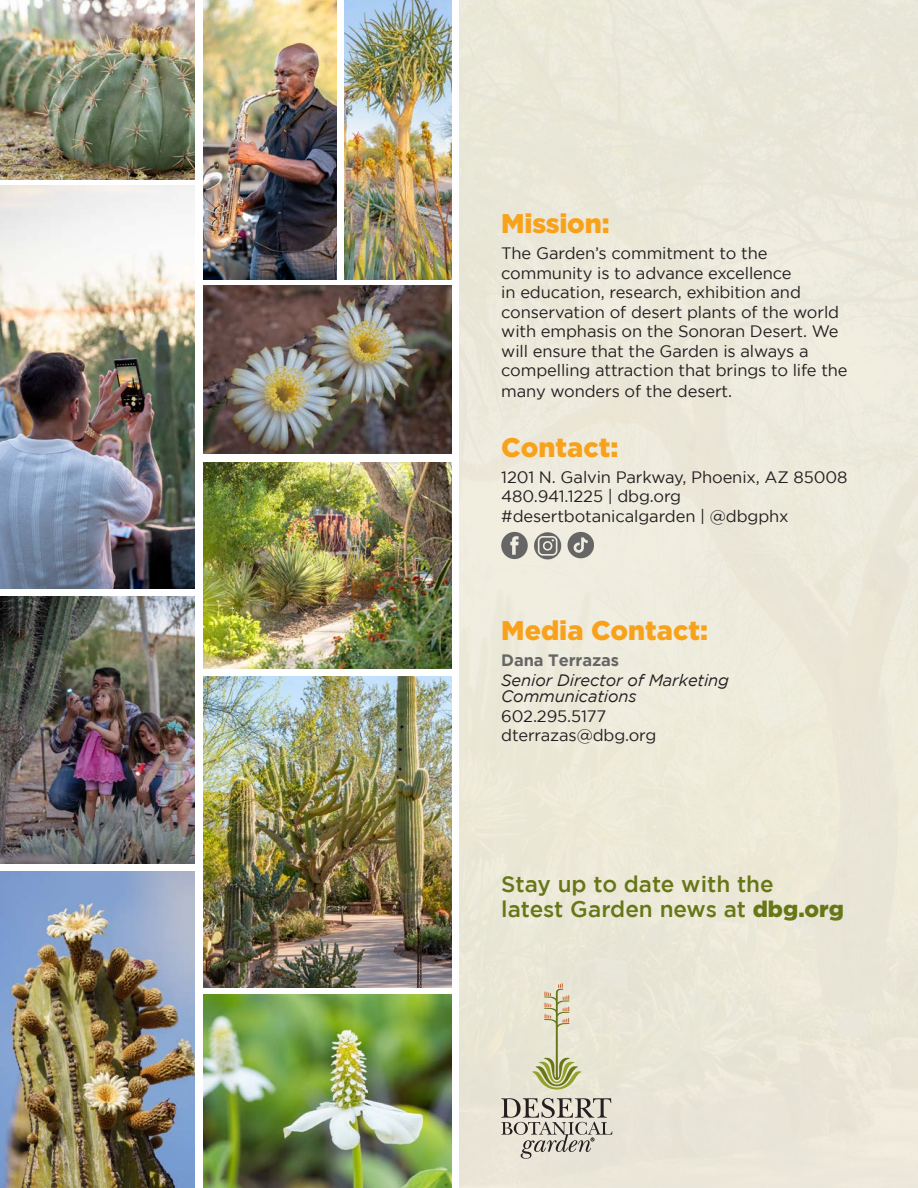
<style>
.page{position:relative;width:918px;height:1188px;background:#fff}
.page>*{position:absolute;margin:0;border:0;box-sizing:border-box;transform-origin:0 0}
.t1{font:900 27px "Gotham";color:#f8a21c}
.t2{font:500 22.5px "Gotham";color:#677717}
.t3{font:16.5px/19.5px "Gotham";letter-spacing:-.01em;color:#231f20}
.t4{font:italic 16.5px/19.5px "Gotham";letter-spacing:-.01em;color:#231f20}
.s1{font-weight:700;font-style:normal;color:#666}
.s2{font-style:italic}
.s3{font-weight:900}
</style>
<div class="page">
<img style="left:344px;top:0;width:108px;height:279px">
<img style="left:203px;top:285px;width:249px;height:169px">
<img style="left:203px;top:676px;width:249px;height:311px">
<img style="left:0;top:186px;width:195px;height:403px">
<img style="left:203px;top:0;width:134px;height:279px">
<img style="left:0;top:596px;width:195px;height:268px">
<div style="left:459px;top:0;width:459px;height:1188px;background:#f1eedf"></div>
<img style="left:203px;top:462px;width:249px;height:206px">
<img style="left:0;top:0;width:195px;height:180px">
<img style="left:0;top:872px;width:195px;height:316px">
<svg style="left:532px;top:983px;width:50px;height:107px"></svg>
<svg style="left:501px;top:1098px;width:111px;height:61px"></svg>
<img style="left:203px;top:995px;width:249px;height:193px">
<svg style="left:501px;top:532px;width:27px;height:27px"></svg>
<svg style="left:568px;top:532px;width:26px;height:26px"></svg>
<svg style="left:534px;top:532px;width:27px;height:28px"></svg>
<p class="t1" style="left:501px;top:208px;width:110px">Mission:</p>
<p class="t3" style="left:501px;top:243px;width:348px">The Garden’s commitment to the community is to advance excellence<br>in education, research, exhibition and conservation of desert plants of the world with emphasis on the Sonoran Desert. We will ensure that the Garden is always a compelling attraction that brings to life the</p>
<p class="t3" style="left:501px;top:381px;width:232px">many wonders of the desert.</p>
<p class="t1" style="left:501px;top:431px;width:119px">Contact:</p>
<p class="t3" style="left:501px;top:467px;width:348px">1201 N. Galvin Parkway, Phoenix, AZ 85008<br>480.941.1225 | dbg.org #desertbotanicalgarden | @dbgphx</p>
<p class="t1" style="left:501px;top:615px;width:208px">Media Contact:</p>
<p class="t4" style="left:501px;top:651px;width:229px"><span class="s1">Dana Terrazas<br></span>Senior Director of Marketing</p>
<p class="t3" style="left:501px;top:686px;width:157px"><span class="s2">Communications<br></span>602.295.5177 dterrazas@dbg.org</p>
<p class="t2" style="left:501px;top:871px;width:274px">Stay up to date with the</p>
<p class="t2" style="left:501px;top:897px;width:344px">latest Garden news at <span class="s3">dbg.org</span></p>
</div>
